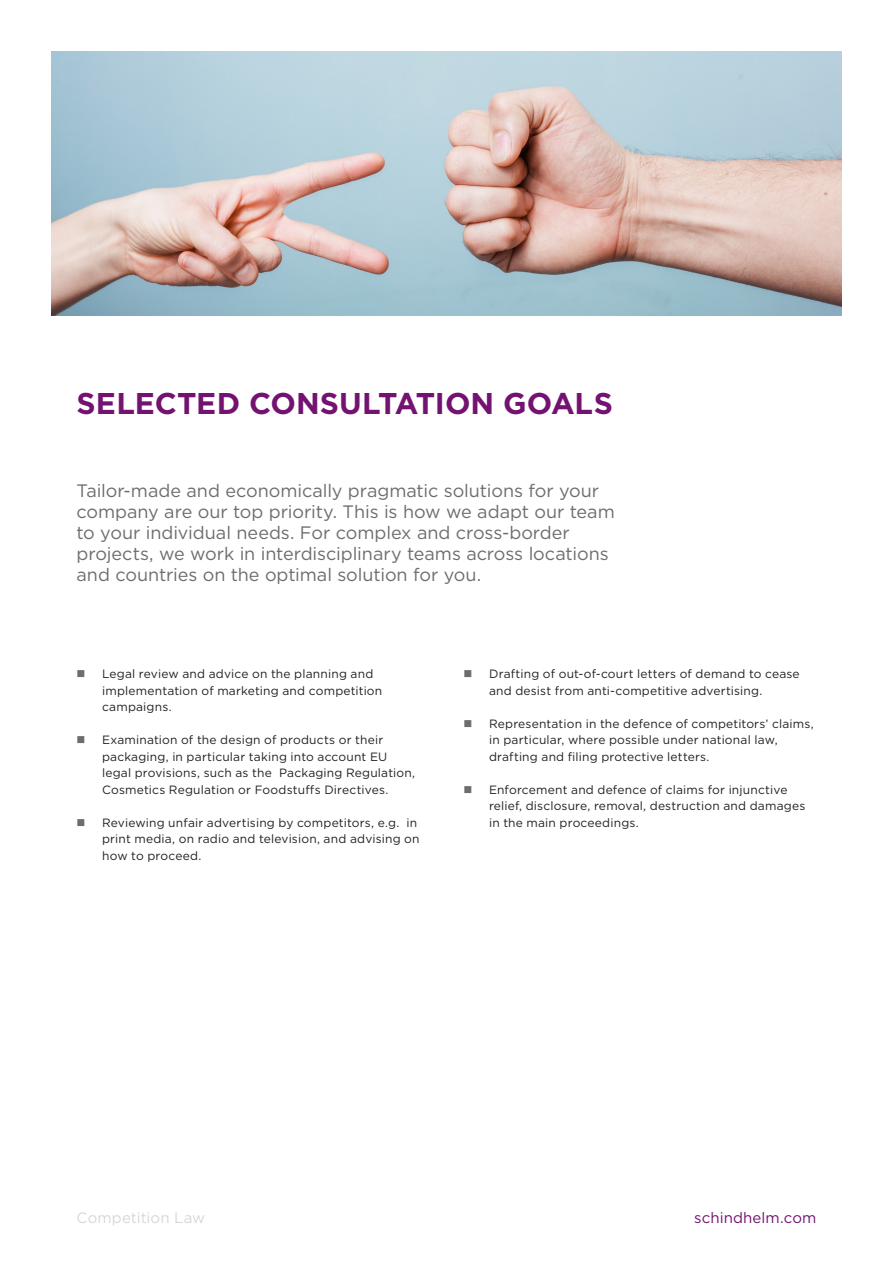
<style>
.page{position:relative;width:893px;height:1263px;background:#fff}
.page>*{position:absolute;margin:0;border:0;box-sizing:border-box;transform-origin:0 0}
.t1{font:700 30px "Gotham";color:#741272}
.Überschrift{font:18px/21px "Gotham";letter-spacing:-.005em;color:#6c6d70}
.BF_Name{font:15px "Gotham";letter-spacing:.005em;color:#d6d7d9}
.t2{font:15px "Gotham";letter-spacing:.005em;color:#741272}
.t3{font:12px/16.5px "Gotham";letter-spacing:.015em;color:#231f20}
</style>
<div class="page">
<img style="left:51px;top:51px;width:791px;height:264px">
<h2 class="t1" style="left:77px;top:384px;width:538px">SELECTED CONSULTATION GOALS</h2>
<p class="Überschrift" style="left:77px;top:479px;width:540px">Tailor-made and economically pragmatic solutions for your company are our top priority. This is how we adapt our team to your individual needs. For complex and cross-border projects, we work in interdisciplinary teams across locations and countries on the optimal solution for you.</p>
<p class="t3" style="left:102px;top:665px;width:282px">Legal review and advice on the planning and implementation of marketing and competition campaigns.</p>
<p class="t3" style="left:102px;top:731px;width:315px">Examination of the design of products or their packaging, in particular taking into account EU legal provisions, such as the Packaging Regulation, Cosmetics Regulation or Foodstuffs Directives.</p>
<p class="t3" style="left:102px;top:814px;width:319px">Reviewing unfair advertising by competitors, e.g. in print media, on radio and television, and advising on how to proceed.</p>
<p class="t3" style="left:489px;top:665px;width:312px">Drafting of out-of-court letters of demand to cease and desist from anti-competitive advertising.</p>
<p class="t3" style="left:489px;top:715px;width:326px">Representation in the defence of competitors’ claims, in particular, where possible under national law, drafting and filing protective letters.</p>
<p class="t3" style="left:489px;top:781px;width:318px">Enforcement and defence of claims for injunctive relief, disclosure, removal, destruction and damages in the main proceedings.</p>
<p class="BF_Name" style="left:77px;top:1208px;width:130px">Competition Law</p>
<p class="t2" style="left:694px;top:1208px;width:124px">schindhelm.com</p>
</div>
